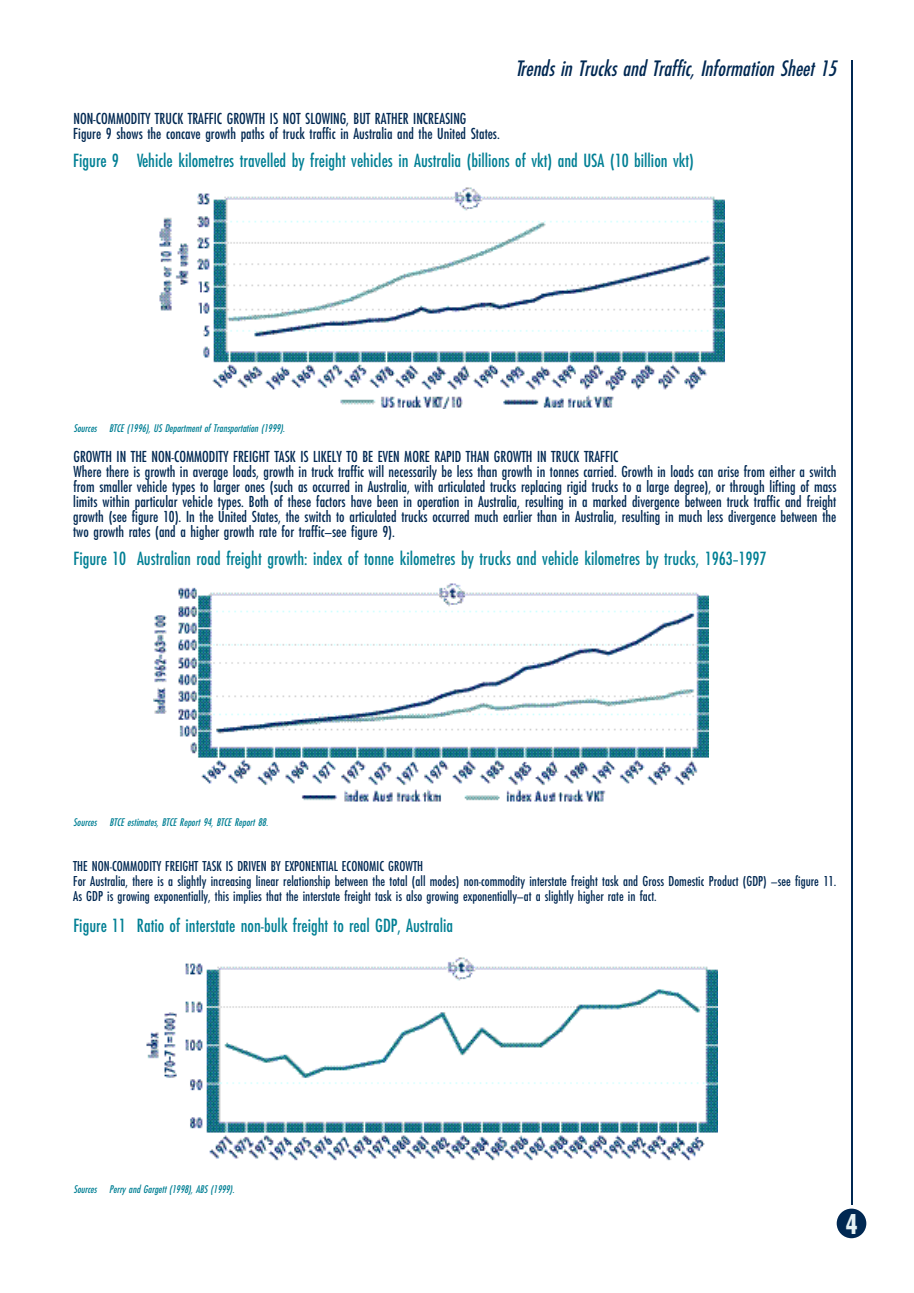
<style>
.page{position:relative;width:914px;height:1293px;background:#fff}
.page>*{position:absolute;margin:0;border:0;box-sizing:border-box;transform-origin:0 0}
.t1{font:700 condensed 27px "Futurist";color:#e6f2f4}
.t2{font:italic condensed 21px "Futurist";color:#002852}
.t3{font:18px "Futurist Condensed";color:#007f94}
.t4{font:15px/15px "Futurist Condensed";color:#002852}
.t5{font:13.5px/15px "Futurist Condensed";color:#002852}
.t6{font:italic condensed 10.5px "Futurist";color:#007f94}
</style>
<div class="page">
<div style="left:836px;top:1209px;width:30px;height:29px;background:#002852;border-radius:15px"></div>
<hr style="left:850px;top:60px;width:2px;height:1145px;background:#002852">
<img style="left:146px;top:957px;width:571px;height:204px">
<img style="left:153px;top:583px;width:555px;height:219px">
<img style="left:159px;top:187px;width:565px;height:222px">
<h2 class="t2" style="left:515px;top:58px;width:322px">Trends in Trucks and Traffic, Information Sheet 15</h2>
<p class="t4" style="left:73px;top:112px;width:428px">NON-COMMODITY TRUCK TRAFFIC GROWTH IS NOT SLOWING, BUT RATHER INCREASING<br>Figure 9 shows the concave growth paths of truck traffic in Australia and the United States.</p>
<p class="t3" style="left:73px;top:152px;width:622px">Figure 9 Vehicle kilometres travelled by freight vehicles in Australia (billions of vkt) and USA (10 billion vkt)</p>
<p class="t6" style="left:73px;top:424px;width:213px">Sources BTCE (1996), US Department of Transportation (1999).</p>
<p class="t4" style="left:73px;top:450px;width:764px">GROWTH IN THE NON-COMMODITY FREIGHT TASK IS LIKELY TO BE EVEN MORE RAPID THAN GROWTH IN TRUCK TRAFFIC<br>Where there is growth in average loads, growth in truck traffic will necessarily be less than growth in tonnes carried. Growth in loads can arise from either a switch from smaller vehicle types to larger ones (such as occurred in Australia, with articulated trucks replacing rigid trucks to a large degree), or through lifting of mass limits within particular vehicle types. Both of these factors have been in operation in Australia, resulting in a marked divergence between truck traffic and freight growth (see figure 10). In the United States, the switch to articulated trucks occurred much earlier than in Australia, resulting in much less divergence between the two growth rates (and a higher growth rate for traffic—see figure 9).</p>
<p class="t3" style="left:73px;top:550px;width:694px">Figure 10 Australian road freight growth: index of tonne kilometres by trucks and vehicle kilometres by trucks, 1963–1997</p>
<p class="t6" style="left:73px;top:817px;width:196px">Sources BTCE estimates, BTCE Report 94, BTCE Report 88.</p>
<p class="t5" style="left:73px;top:859px;width:764px">THE NON-COMMODITY FREIGHT TASK IS DRIVEN BY EXPONENTIAL ECONOMIC GROWTH<br>For Australia, there is a slightly increasing linear relationship between the total (all modes) non-commodity interstate freight task and Gross Domestic Product (GDP) —see figure 11.<br>As GDP is growing exponentially, this implies that the interstate freight task is also growing exponentially—at a slightly higher rate in fact.</p>
<p class="t3" style="left:73px;top:916px;width:381px">Figure 11 Ratio of interstate non-bulk freight to real GDP, Australia</p>
<p class="t6" style="left:73px;top:1184px;width:162px">Sources Perry and Gargett (1998), ABS (1999).</p>
<h1 class="t1" style="left:845px;top:1211px;width:12px">4</h1>
</div>
